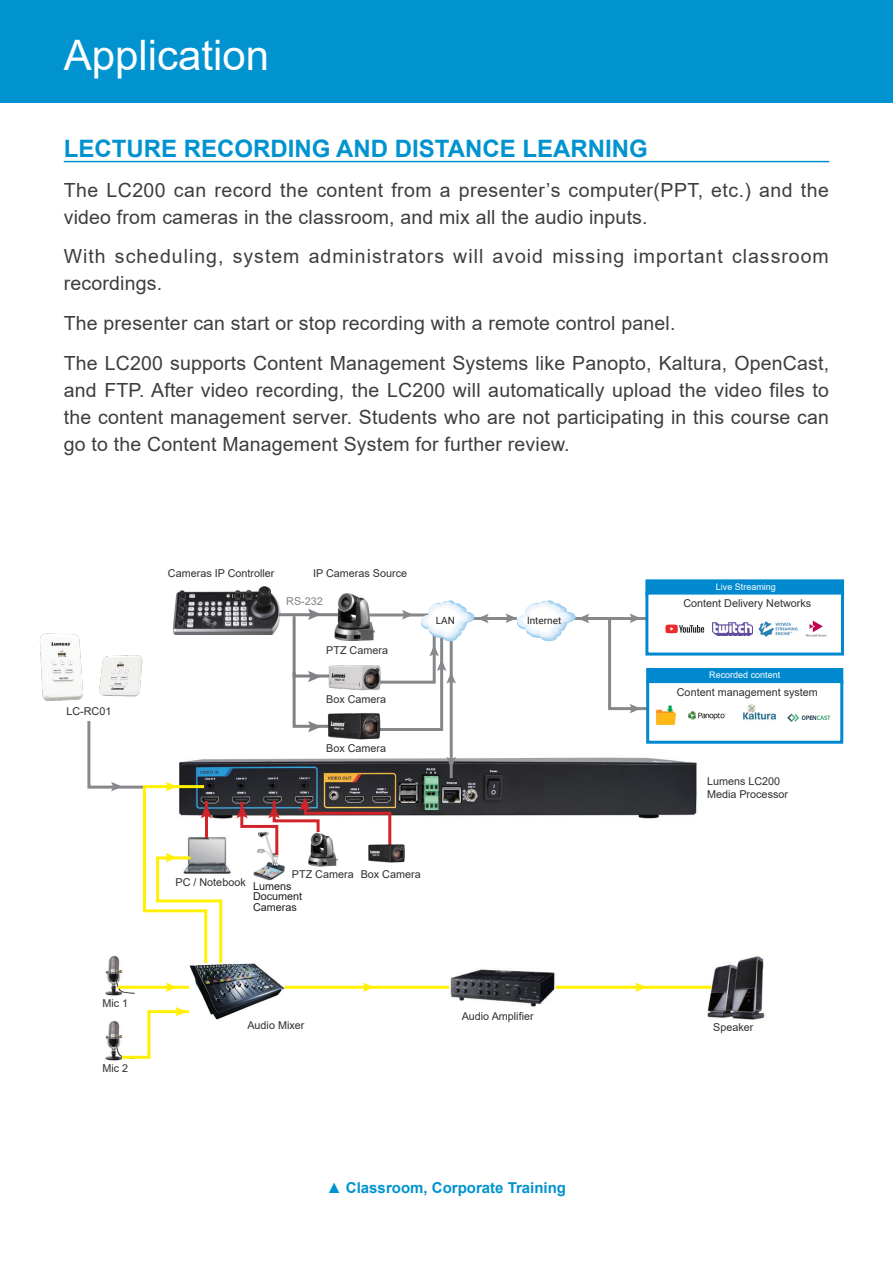
<style>
.page{position:relative;width:893px;height:1263px;background:#fff}
.page>*{position:absolute;margin:0;border:0;box-sizing:border-box;transform-origin:0 0}
.Accessory-feature{font:42px "Arial";color:#fff}
.Accessory-feature-2{font:700 24px "Arial";color:#0093d0}
.Accessory-feature-3{font:19.5px/27px "Arial";letter-spacing:.01em;color:#3e3e3f}
.Accessory-feature-4{font:19.5px/27px "Arial";letter-spacing:.05em;color:#3e3e3f}
.Accessory-feature-5{font:700 15px "Arial";color:#0093d0}
.Accessory-feature-6{font:10.8px "Arial";color:#312f30}
.Accessory-feature-7{font:10.8px/10.5px "Arial";color:#201e1d}
.Accessory-feature-8{font:10.8px "Arial";color:#808285}
.t1{font:10.05px "Roboto";color:#231f20}
.Accessory-feature-9{font:9px "Arial";color:#fff}
</style>
<div class="page">
<div style="left:0;top:0;width:893px;height:102px;background:#0093d0"></div>
<hr style="left:64px;top:161px;width:765px;height:1px;background:#0093d0">
<img style="left:701px;top:956px;width:64px;height:64px">
<img style="left:335px;top:593px;width:40px;height:48px">
<hr style="left:369px;top:613px;width:70px;height:3px;background:#86888b">
<img style="left:224px;top:745px;width:473px;height:74px">
<hr style="left:450px;top:630px;width:3px;height:148px;background:#86888b">
<img style="left:325px;top:745px;width:60px;height:3px">
<svg style="left:446px;top:757px;width:10px;height:11px"></svg>
<hr style="left:465px;top:617px;width:52px;height:3px;background:#86888a">
<hr style="left:572px;top:617px;width:75px;height:3px;background:#86888a">
<svg style="left:506px;top:600px;width:83px;height:41px"></svg>
<img style="left:173px;top:587px;width:107px;height:48px">
<svg style="left:376px;top:600px;width:113px;height:132px"></svg>
<img style="left:224px;top:837px;width:7px;height:37px">
<svg style="left:363px;top:982px;width:11px;height:10px"></svg>
<svg style="left:635px;top:982px;width:12px;height:10px"></svg>
<hr style="left:281px;top:986px;width:173px;height:3px;background:#fff101">
<hr style="left:553px;top:986px;width:159px;height:3px;background:#fff101">
<img style="left:105px;top:992px;width:29px;height:4px">
<img style="left:105px;top:1020px;width:15px;height:41px">
<div style="left:647px;top:581px;width:195px;height:13px;background:#0089cf"></div>
<div style="left:645px;top:579px;width:199px;height:16px;border:3px solid #0089cf"></div>
<div style="left:645px;top:591px;width:199px;height:64px;border:3px solid #0089cf"></div>
<svg style="left:119px;top:1007px;width:99px;height:53px"></svg>
<div style="left:648px;top:670px;width:194px;height:12px;background:#0089cf"></div>
<div style="left:646px;top:668px;width:197px;height:16px;border:3px solid #0089cf"></div>
<div style="left:646px;top:680px;width:197px;height:64px;border:3px solid #0089cf"></div>
<img style="left:704px;top:712px;width:21px;height:7px">
<img style="left:743px;top:704px;width:33px;height:16px">
<svg style="left:787px;top:713px;width:43px;height:9px"></svg>
<img style="left:253px;top:858px;width:32px;height:22px">
<svg style="left:236px;top:797px;width:157px;height:61px"></svg>
<img style="left:308px;top:832px;width:30px;height:34px">
<hr style="left:278px;top:613px;width:60px;height:3px;background:#808285">
<svg style="left:291px;top:609px;width:42px;height:123px"></svg>
<img style="left:325px;top:709px;width:62px;height:31px">
<img style="left:367px;top:835px;width:38px;height:28px">
<img style="left:322px;top:659px;width:64px;height:37px">
<img style="left:39px;top:633px;width:104px;height:68px">
<img style="left:449px;top:969px;width:107px;height:38px">
<svg style="left:87px;top:721px;width:137px;height:271px"></svg>
<img style="left:759px;top:621px;width:39px;height:16px">
<svg style="left:608px;top:613px;width:96px;height:112px"></svg>
<img style="left:713px;top:622px;width:39px;height:13px">
<img style="left:805px;top:620px;width:22px;height:17px">
<img style="left:190px;top:963px;width:95px;height:56px">
<p class="Accessory-feature" style="left:64px;top:26px;width:207px">Application</p>
<p class="Accessory-feature-2" style="left:64px;top:131px;width:585px">LECTURE RECORDING AND DISTANCE LEARNING</p>
<p class="Accessory-feature-3" style="left:64px;top:176px;width:767px">The LC200 can record the content from a presenter’s computer(PPT, etc.) and the video from cameras in the classroom, and mix all the audio inputs.</p>
<p class="Accessory-feature-4" style="left:64px;top:243px;width:767px">With scheduling, system administrators will avoid missing important classroom recordings.</p>
<p class="Accessory-feature-3" style="left:64px;top:310px;width:613px">The presenter can start or stop recording with a remote control panel.</p>
<p class="Accessory-feature-3" style="left:64px;top:349px;width:767px;text-align:justify">The LC200 supports Content Management Systems like Panopto, Kaltura, OpenCast, and FTP. After video recording, the LC200 will automatically upload the video files to the content management server. Students who are not participating in this course can go to the Content Management System for further review.</p>
<p class="Accessory-feature-6" style="left:66px;top:703px;width:47px">LC-RC01</p>
<p class="Accessory-feature-6" style="left:168px;top:565px;width:108px">Cameras IP Controller</p>
<p class="Accessory-feature-6" style="left:313px;top:565px;width:96px">IP Cameras Source</p>
<p class="Accessory-feature-8" style="left:286px;top:594px;width:38px">RS-232</p>
<p class="Accessory-feature-6" style="left:326px;top:643px;width:63px">PTZ Camera</p>
<p class="Accessory-feature-6" style="left:326px;top:692px;width:62px">Box Camera</p>
<p class="Accessory-feature-6" style="left:326px;top:741px;width:62px">Box Camera</p>
<p class="t1" style="left:436px;top:613px;width:21px">LAN</p>
<p class="t1" style="left:527px;top:613px;width:36px">Internet</p>
<p class="Accessory-feature-6" style="left:102px;top:996px;width:27px">Mic 1</p>
<p class="Accessory-feature-6" style="left:102px;top:1061px;width:27px">Mic 2</p>
<p class="Accessory-feature-6" style="left:292px;top:866px;width:63px">PTZ Camera</p>
<p class="Accessory-feature-6" style="left:175px;top:875px;width:72px">PC / Notebook</p>
<p class="Accessory-feature-7" style="left:253px;top:880px;width:51px">Lumens<br>Document<br>Cameras</p>
<p class="Accessory-feature-6" style="left:361px;top:866px;width:62px">Box Camera</p>
<p class="Accessory-feature-6" style="left:247px;top:1017px;width:59px">Audio Mixer</p>
<p class="Accessory-feature-6" style="left:462px;top:1009px;width:74px">Audio Amplifier</p>
<p class="Accessory-feature-5" style="left:327px;top:1177px;width:241px">▲ Classroom, Corporate Training</p>
<p class="Accessory-feature-9" style="left:716px;top:580px;width:62px">Live Streaming</p>
<p class="Accessory-feature-6" style="left:683px;top:596px;width:129px">Content Delivery Networks</p>
<p class="Accessory-feature-9" style="left:709px;top:669px;width:73px">Recorded content</p>
<p class="Accessory-feature-6" style="left:677px;top:685px;width:143px">Content management system</p>
<p class="Accessory-feature-6" style="left:707px;top:774px;width:75px">Lumens LC200</p>
<p class="Accessory-feature-6" style="left:707px;top:787px;width:83px">Media Processor</p>
<p class="Accessory-feature-6" style="left:713px;top:1020px;width:42px">Speaker</p>
</div>
